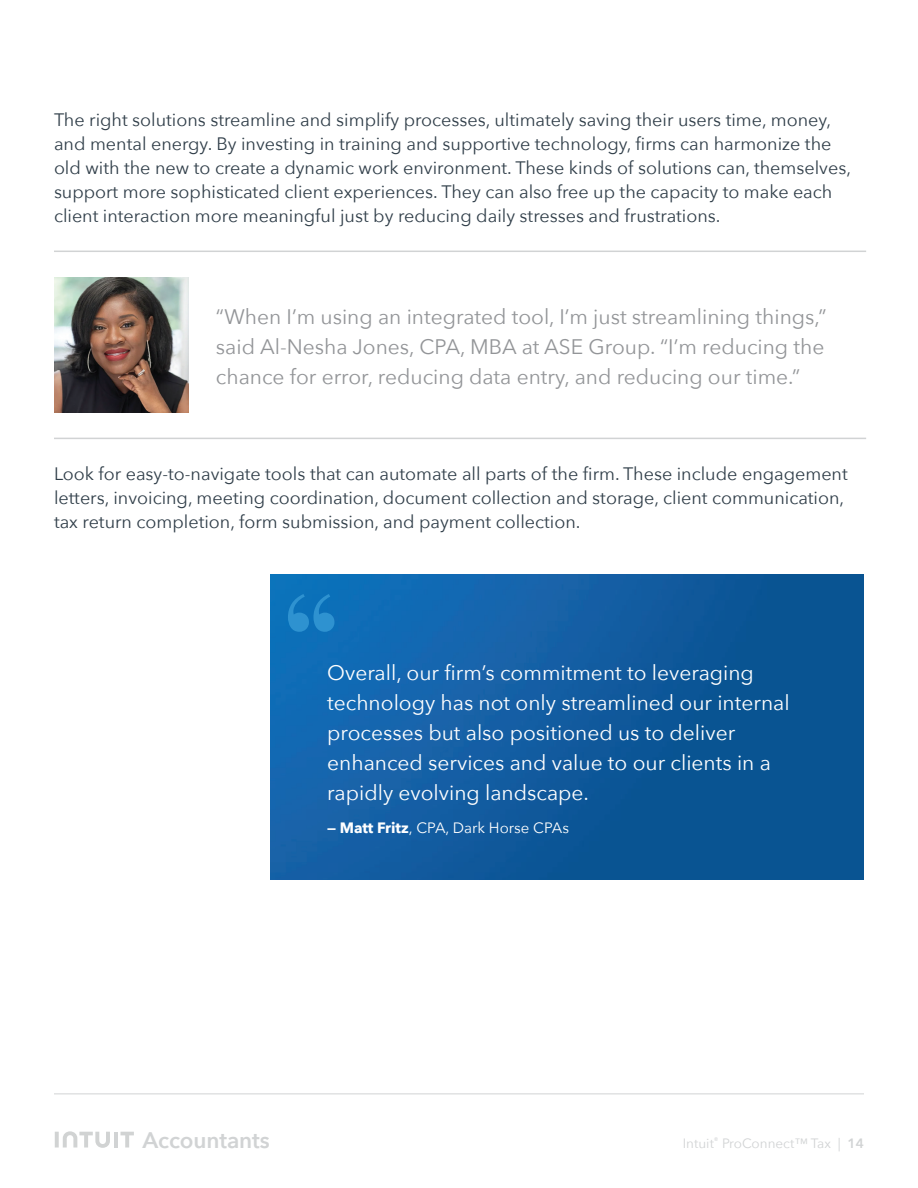
<style>
.page{position:relative;width:918px;height:1188px;background:#fff}
.page>*{position:absolute;margin:0;border:0;box-sizing:border-box;transform-origin:0 0}
.t1{font:150px "Playfair Display";color:#2e92d0}
.t2{font:600 22.5px "Avenir Next";letter-spacing:-.005em;color:#d1d3d4}
.t3{font:21px/30px "Avenir Next";color:#fff}
.t4{font:21px/30px "Avenir Next";color:#939598;text-align:justify}
.t5{font:18px/24px "Avenir Next";color:#303e49}
.t6{font:15px "Avenir Next";color:#fff}
.t7{font:13.5px "Avenir Next";color:#d1d3d4}
.s1{font-weight:700}
.s2{font-weight:600}
</style>
<div class="page">
<svg style="left:121px;top:1132px;width:13px;height:16px"></svg>
<hr style="left:114px;top:1132px;width:4px;height:16px;background:#d1d3d4">
<svg style="left:55px;top:1131px;width:55px;height:17px"></svg>
<hr style="left:54px;top:1094px;width:810px;height:1px;background:#d1d3d4">
<img style="left:54px;top:278px;width:135px;height:135px">
<img style="left:270px;top:574px;width:594px;height:305px">
<hr style="left:54px;top:251px;width:812px;height:1px;background:#d1d3d4">
<hr style="left:54px;top:438px;width:812px;height:1px;background:#d1d3d4">
<p class="t5" style="left:54px;top:107px;width:799px">The right solutions streamline and simplify processes, ultimately saving their users time, money, and mental energy. By investing in training and supportive technology, firms can harmonize the old with the new to create a dynamic work environment. These kinds of solutions can, themselves, support more sophisticated client experiences. They can also free up the capacity to make each client interaction more meaningful just by reducing daily stresses and frustrations.</p>
<p class="t4" style="left:216px;top:301px;width:612px">“When I’m using an integrated tool, I’m just streamlining things,” said Al-Nesha Jones, CPA, MBA at ASE Group. “I’m reducing the chance for error, reducing data entry, and reducing our time.”</p>
<p class="t5" style="left:54px;top:461px;width:795px">Look for easy-to-navigate tools that can automate all parts of the firm. These include engagement letters, invoicing, meeting coordination, document collection and storage, client communication, tax return completion, form submission, and payment collection.</p>
<h1 class="t1" style="left:280px;top:529px;width:64px">“</h1>
<p class="t3" style="left:327px;top:657px;width:464px">Overall, our firm’s commitment to leveraging technology has not only streamlined our internal processes but also positioned us to deliver enhanced services and value to our clients in a rapidly evolving landscape.</p>
<p class="t6" style="left:327px;top:815px;width:243px"><span class="s1">— Matt Fritz</span>, CPA, Dark Horse CPAs</p>
<p class="t2" style="left:142px;top:1120px;width:129px">Accountants</p>
<p class="t7" style="left:683px;top:1131px;width:183px">Intuit<sup>®</sup> ProConnect™ Tax | <span class="s2">14</span></p>
</div>
